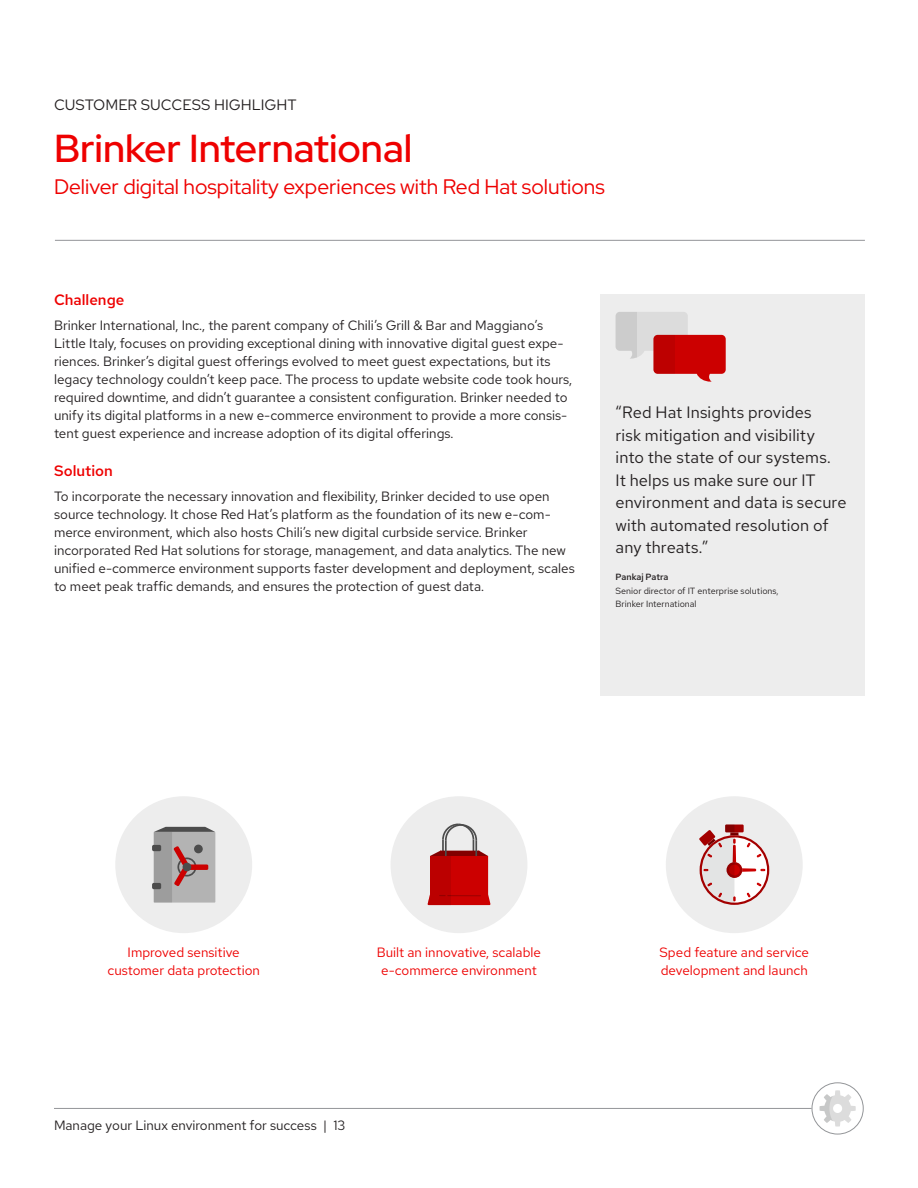
<style>
.page{position:relative;width:918px;height:1188px;background:#fff}
.page>*{position:absolute;margin:0;border:0;box-sizing:border-box;transform-origin:0 0}
.t1{font:500 39px "Red Hat Display";color:#e00}
.t2{font:21px "Red Hat Display";color:#e00}
.t3{font:16.5px/22.5px "Red Hat Text";letter-spacing:.005em;color:#231f20}
.t4{font:15px "Red Hat Text";color:#231f20}
.t5{font:500 15px "Red Hat Text";color:#e00}
.t6{font:13.5px/18px "Red Hat Text";color:#231f20}
.t7{font:13.5px "Red Hat Text";color:#e00}
.t8{font:9px/13.5px "Red Hat Text";color:#231f20}
.t9{font:500 9px "Red Hat Text";letter-spacing:-.015em;color:#231f20}
</style>
<div class="page">
<hr style="left:54px;top:1108px;width:758px;height:1px;background:#939598">
<div style="left:812px;top:1082px;width:52px;height:52px;border:1px solid #939598;border-radius:50%"></div>
<svg style="left:820px;top:1090px;width:36px;height:37px"></svg>
<div style="left:833px;top:1104px;width:9px;height:9px;background:#fff;border-radius:50%"></div>
<hr style="left:55px;top:240px;width:810px;height:1px;background:#939598">
<div style="left:600px;top:294px;width:265px;height:402px;background:#ededed"></div>
<div style="left:115px;top:796px;width:137px;height:137px;background:#ededed;border-radius:50%"></div>
<div style="left:391px;top:796px;width:136px;height:137px;background:#ededed;border-radius:50%"></div>
<div style="left:666px;top:796px;width:137px;height:137px;background:#ededed;border-radius:50%"></div>
<svg style="left:616px;top:312px;width:110px;height:70px"></svg>
<svg style="left:699px;top:825px;width:70px;height:80px"></svg>
<svg style="left:428px;top:824px;width:62px;height:81px"></svg>
<div style="left:154px;top:832px;width:61px;height:71px;background:#b3b3b3"></div>
<div style="left:154px;top:832px;width:18px;height:71px;background:#9d9d9d"></div>
<svg style="left:154px;top:827px;width:61px;height:5px"></svg>
<div style="left:152px;top:845px;width:9px;height:6px;background:#4c4c4c;border-radius:2px"></div>
<div style="left:152px;top:883px;width:9px;height:6px;background:#4c4c4c;border-radius:2px"></div>
<div style="left:187px;top:864px;width:21px;height:6px;background:#c00"></div>
<svg style="left:174px;top:846px;width:22px;height:40px"></svg>
<div style="left:183px;top:863px;width:8px;height:8px;background:#4c4c4c;border-radius:50%"></div>
<div style="left:194px;top:845px;width:9px;height:8px;background:#4c4c4c;border-radius:50%"></div>
<p class="t4" style="left:54px;top:95px;width:244px">CUSTOMER SUCCESS HIGHLIGHT</p>
<h1 class="t1" style="left:54px;top:123px;width:360px">Brinker International</h1>
<h3 class="t2" style="left:54px;top:173px;width:552px">Deliver digital hospitality experiences with Red Hat solutions</h3>
<p class="t5" style="left:54px;top:290px;width:72px">Challenge</p>
<p class="t6" style="left:54px;top:316px;width:520px">Brinker International, Inc., the parent company of Chili’s Grill &amp; Bar and Maggiano’s Little Italy, focuses on providing exceptional dining with innovative digital guest expe&shy;riences. Brinker’s digital guest offerings evolved to meet guest expectations, but its legacy technology couldn’t keep pace. The process to update website code took hours, required downtime, and didn’t guarantee a consistent configuration. Brinker needed to unify its digital platforms in a new e-commerce environment to provide a more consis&shy;tent guest experience and increase adoption of its digital offerings.</p>
<p class="t5" style="left:54px;top:461px;width:60px">Solution</p>
<p class="t6" style="left:54px;top:487px;width:522px">To incorporate the necessary innovation and flexibility, Brinker decided to use open source technology. It chose Red Hat’s platform as the foundation of its new e-com&shy;merce environment, which also hosts Chili’s new digital curbside service. Brinker incorporated Red Hat solutions for storage, management, and data analytics. The new unified e-commerce environment supports faster development and deployment, scales to meet peak traffic demands, and ensures the protection of guest data.</p>
<p class="t3" style="left:616px;top:401px;width:232px">“Red Hat Insights provides<br>risk mitigation and visibility into the state of our systems.<br>It helps us make sure our IT environment and data is secure with automated resolution of any threats.”</p>
<p class="t9" style="left:616px;top:571px;width:54px">Pankaj Patra</p>
<p class="t8" style="left:616px;top:584px;width:164px">Senior director of IT enterprise solutions,<br>Brinker International</p>
<p class="t7" style="left:128px;top:944px;width:114px">Improved sensitive</p>
<p class="t7" style="left:377px;top:944px;width:166px">Built an innovative, scalable</p>
<p class="t7" style="left:660px;top:944px;width:151px">Sped feature and service</p>
<p class="t7" style="left:107px;top:962px;width:154px">customer data protection</p>
<p class="t7" style="left:381px;top:962px;width:157px">e-commerce environment</p>
<p class="t7" style="left:661px;top:962px;width:149px">development and launch</p>
<p class="t6" style="left:54px;top:1116px;width:293px">Manage your Linux environment for success | 13</p>
</div>
